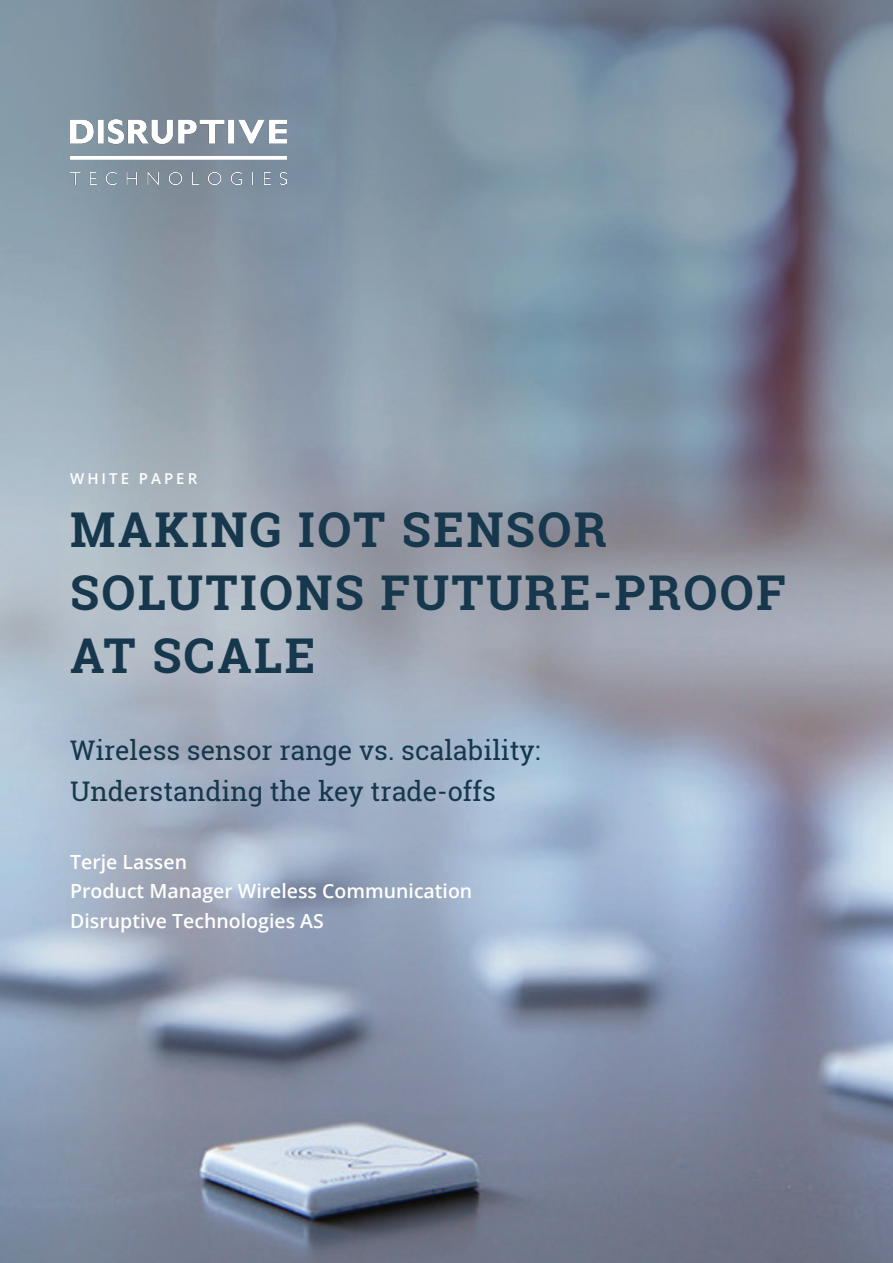
<style>
.page{position:relative;width:893px;height:1263px;background:#fff}
.page>*{position:absolute;margin:0;border:0;box-sizing:border-box;transform-origin:0 0}
.t1{font:700 48px/63px "Roboto Slab";letter-spacing:.05em;color:#17384c}
.Contents{font:27px "Roboto Slab";color:#17384c}
.Contents-2{font:600 19.5px "Open Sans";color:#fff}
.t2{font:600 15px "Open Sans";letter-spacing:.2em;color:#fff}
</style>
<div class="page">
<img style="left:0;top:0;width:893px;height:1263px">
<img style="left:70px;top:119px;width:216px;height:66px">
<p class="t2" style="left:70px;top:468px;width:129px">WHITE PAPER</p>
<p class="t1" style="left:70px;top:498px;width:717px">MAKING IOT SENSOR<br>SOLUTIONS FUTURE-PROOF<br>AT SCALE</p>
<p class="Contents" style="left:70px;top:731px;width:472px">Wireless sensor range vs. scalability:</p>
<p class="Contents" style="left:70px;top:773px;width:427px">Understanding the key trade-offs</p>
<p class="Contents-2" style="left:70px;top:848px;width:118px">Terje Lassen</p>
<p class="Contents-2" style="left:70px;top:878px;width:404px">Product Manager Wireless Communication</p>
<p class="Contents-2" style="left:70px;top:907px;width:255px">Disruptive Technologies AS</p>
</div>
